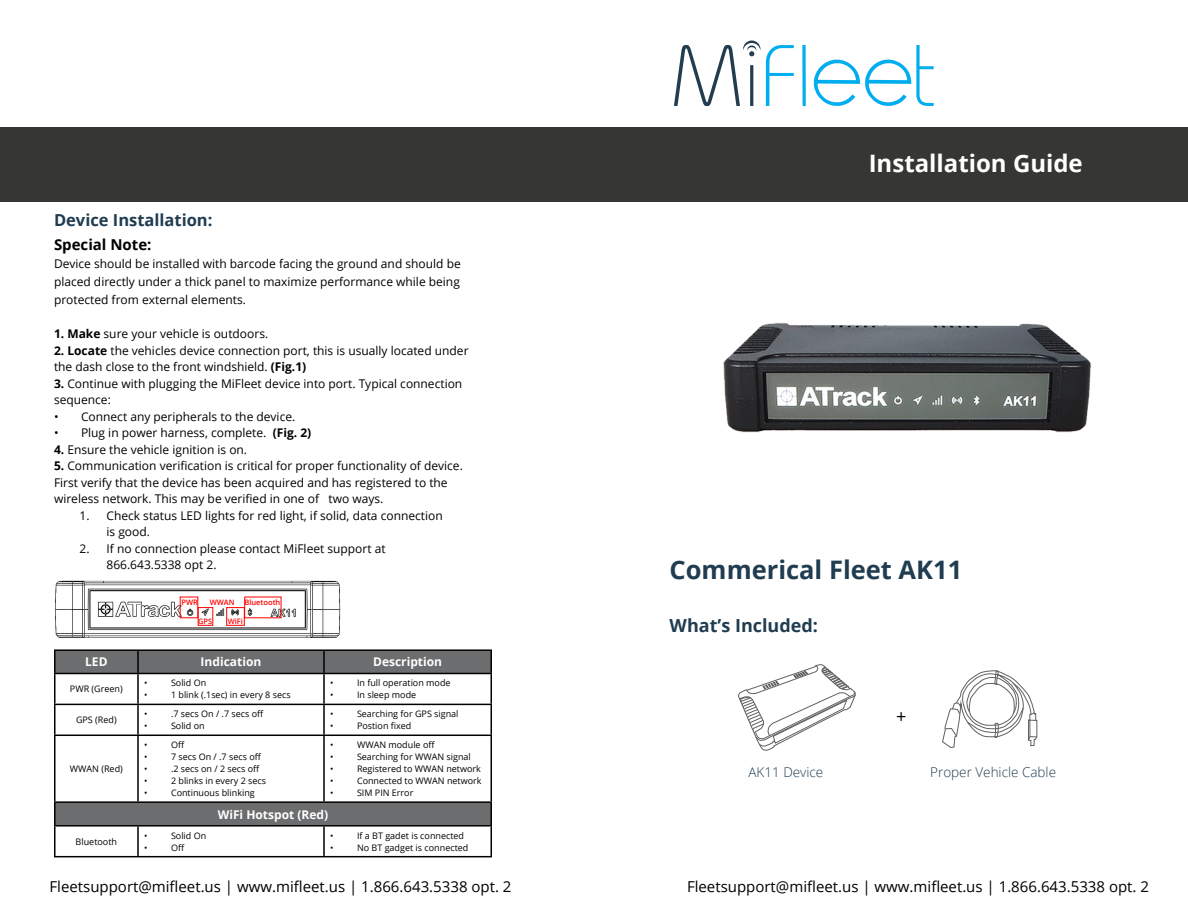
<style>
.page{position:relative;width:1188px;height:918px;background:#fff}
.page>*{position:absolute;margin:0;border:0;box-sizing:border-box;transform-origin:0 0}
.t1{font:700 25.5px "Open Sans";color:#203c50}
.t2{font:700 24px "Open Sans";color:#fff}
.t3{font:700 18px "Open Sans";color:#203c50}
.t4{font:18px "Open Sans";color:#000}
.t5{font:700 16.5px "Open Sans";color:#203c50}
.t6{font:15px "Open Sans";color:#000}
.t7{font:700 15px "Open Sans";color:#000}
.t8{font:300 13.5px "Open Sans";color:#203c50}
.t9{font:12px/16.5px "Open Sans";color:#000}
.t10{font:700 12px "Open Sans";color:#fff}
.t11{font:9px "Open Sans";color:#000}
.t12{font:600 7.5px "Open Sans";color:#f00}
.s1{font-weight:700}
</style>
<div class="page">
<img style="left:723px;top:323px;width:369px;height:110px">
<svg style="left:738px;top:664px;width:118px;height:87px"></svg>
<div style="left:0;top:127px;width:1188px;height:74px;background:#363732"></div>
<svg style="left:942px;top:671px;width:95px;height:77px"></svg>
<svg style="left:674px;top:40px;width:86px;height:66px"></svg>
<svg style="left:766px;top:45px;width:28px;height:61px"></svg>
<svg style="left:802px;top:45px;width:4px;height:61px"></svg>
<svg style="left:814px;top:45px;width:120px;height:61px"></svg>
<img style="left:55px;top:580px;width:285px;height:58px">
<div style="left:56px;top:651px;width:434px;height:22px;background:#6c6d6e"></div>
<div style="left:55px;top:802px;width:436px;height:24px;background:#6c6d6e"></div>
<hr style="left:54px;top:649px;width:84px;height:2px;background:#000">
<hr style="left:54px;top:651px;width:2px;height:22px;background:#000">
<hr style="left:138px;top:649px;width:186px;height:2px;background:#000">
<hr style="left:137px;top:651px;width:2px;height:22px;background:#000">
<hr style="left:324px;top:649px;width:168px;height:2px;background:#000">
<hr style="left:323px;top:651px;width:2px;height:22px;background:#000">
<hr style="left:490px;top:651px;width:2px;height:22px;background:#000">
<hr style="left:54px;top:673px;width:84px;height:1px;background:#000">
<hr style="left:54px;top:674px;width:2px;height:30px;background:#000">
<hr style="left:138px;top:673px;width:186px;height:1px;background:#000">
<hr style="left:137px;top:674px;width:2px;height:30px;background:#000">
<hr style="left:324px;top:673px;width:168px;height:1px;background:#000">
<hr style="left:323px;top:674px;width:2px;height:30px;background:#000">
<hr style="left:490px;top:674px;width:2px;height:30px;background:#000">
<hr style="left:54px;top:704px;width:84px;height:1px;background:#000">
<hr style="left:54px;top:705px;width:2px;height:30px;background:#000">
<hr style="left:138px;top:704px;width:186px;height:1px;background:#000">
<hr style="left:137px;top:705px;width:2px;height:30px;background:#000">
<hr style="left:324px;top:704px;width:168px;height:1px;background:#000">
<hr style="left:323px;top:705px;width:2px;height:30px;background:#000">
<hr style="left:490px;top:705px;width:2px;height:30px;background:#000">
<hr style="left:54px;top:735px;width:84px;height:1px;background:#000">
<hr style="left:54px;top:736px;width:2px;height:65px;background:#000">
<hr style="left:138px;top:735px;width:186px;height:1px;background:#000">
<hr style="left:137px;top:736px;width:2px;height:65px;background:#000">
<hr style="left:324px;top:735px;width:168px;height:1px;background:#000">
<hr style="left:323px;top:736px;width:2px;height:65px;background:#000">
<hr style="left:490px;top:736px;width:2px;height:65px;background:#000">
<hr style="left:54px;top:827px;width:2px;height:29px;background:#000">
<hr style="left:137px;top:827px;width:2px;height:29px;background:#000">
<hr style="left:323px;top:827px;width:2px;height:29px;background:#000">
<hr style="left:490px;top:827px;width:2px;height:29px;background:#000">
<hr style="left:54px;top:856px;width:84px;height:1px;background:#000">
<hr style="left:138px;top:856px;width:186px;height:1px;background:#000">
<hr style="left:324px;top:856px;width:168px;height:1px;background:#000">
<hr style="left:54px;top:801px;width:84px;height:2px;background:#000">
<hr style="left:54px;top:803px;width:2px;height:22px;background:#000">
<hr style="left:138px;top:801px;width:186px;height:2px;background:#000">
<hr style="left:324px;top:801px;width:168px;height:2px;background:#000">
<hr style="left:490px;top:803px;width:2px;height:22px;background:#000">
<hr style="left:54px;top:825px;width:84px;height:2px;background:#000">
<hr style="left:138px;top:825px;width:186px;height:2px;background:#000">
<hr style="left:324px;top:825px;width:168px;height:2px;background:#000">
<div style="left:226px;top:607px;width:18px;height:19px;border:1px solid #f00"></div>
<div style="left:198px;top:607px;width:15px;height:19px;border:1px solid #f00"></div>
<p class="t5" style="left:54px;top:208px;width:160px">Device Installation:</p>
<p class="t7" style="left:54px;top:234px;width:99px">Special Note:</p>
<p class="t9" style="left:54px;top:254px;width:408px;line-height:18px;text-align:justify">Device should be installed with barcode facing the ground and should be placed directly under a thick panel to maximize performance while being protected from external elements.</p>
<p class="t9" style="left:54px;top:325px;width:216px"><span class="s1">1. Make</span> sure your vehicle is outdoors.</p>
<p class="t9" style="left:54px;top:342px;width:416px"><span class="s1">2. Locate</span> the vehicles device connection port, this is usually located under the dash close to the front windshield. <span class="s1">(Fig.1)</span></p>
<p class="t9" style="left:54px;top:375px;width:410px"><span class="s1">3.</span> Continue with plugging the MiFleet device into port. Typical connection sequence:</p>
<p class="t9" style="left:54px;top:408px;width:243px">• Connect any peripherals to the device.</p>
<p class="t9" style="left:54px;top:424px;width:259px">• Plug in power harness, complete. <span class="s1">(Fig. 2)</span></p>
<p class="t9" style="left:54px;top:441px;width:195px"><span class="s1">4.</span> Ensure the vehicle ignition is on.</p>
<p class="t9" style="left:54px;top:457px;width:410px"><span class="s1">5.</span> Communication verification is critical for proper functionality of device.<br>First verify that the device has been acquired and has registered to the wireless network. This may be verified in one of two ways.</p>
<p class="t9" style="left:106px;top:507px;width:338px;text-indent:-27px">1. Check status LED lights for red light, if solid, data connection is good.</p>
<p class="t9" style="left:106px;top:540px;width:281px;text-indent:-27px">2. If no connection please contact MiFleet support at<br>866.643.5338 opt 2.</p>
<p class="t12" style="left:182px;top:598px;width:18px">PWR</p>
<p class="t12" style="left:210px;top:598px;width:27px">WWAN</p>
<p class="t12" style="left:244px;top:598px;width:37px">Bluetooth</p>
<p class="t12" style="left:198px;top:616px;width:16px">GPS</p>
<p class="t12" style="left:228px;top:616px;width:17px">WiFi</p>
<p class="t10" style="left:85px;top:654px;width:24px">LED</p>
<p class="t10" style="left:201px;top:654px;width:62px">Indication</p>
<p class="t10" style="left:373px;top:654px;width:70px">Description</p>
<p class="t11" style="left:70px;top:683px;width:54px">PWR (Green)</p>
<p class="t11" style="left:330px;top:677px;width:5px">•</p>
<p class="t11" style="left:357px;top:677px;width:95px">In full operation mode</p>
<p class="t11" style="left:330px;top:689px;width:5px">•</p>
<p class="t11" style="left:357px;top:689px;width:61px">In sleep mode</p>
<p class="t11" style="left:144px;top:677px;width:5px">•</p>
<p class="t11" style="left:171px;top:677px;width:37px">Solid On</p>
<p class="t11" style="left:144px;top:689px;width:5px">•</p>
<p class="t11" style="left:171px;top:689px;width:121px">1 blink (.1sec) in every 8 secs</p>
<p class="t11" style="left:76px;top:714px;width:42px">GPS (Red)</p>
<p class="t11" style="left:70px;top:763px;width:54px">WWAN (Red)</p>
<p class="t11" style="left:76px;top:835px;width:43px">Bluetooth</p>
<p class="t11" style="left:144px;top:708px;width:5px">•</p>
<p class="t11" style="left:171px;top:708px;width:94px">.7 secs On / .7 secs off</p>
<p class="t11" style="left:144px;top:720px;width:5px">•</p>
<p class="t11" style="left:171px;top:720px;width:35px">Solid on</p>
<p class="t11" style="left:144px;top:739px;width:5px">•</p>
<p class="t11" style="left:171px;top:739px;width:15px">Off</p>
<p class="t11" style="left:144px;top:751px;width:5px">•</p>
<p class="t11" style="left:171px;top:751px;width:92px">7 secs On / .7 secs off</p>
<p class="t11" style="left:144px;top:763px;width:5px">•</p>
<p class="t11" style="left:171px;top:763px;width:90px">.2 secs on / 2 secs off</p>
<p class="t11" style="left:144px;top:775px;width:5px">•</p>
<p class="t11" style="left:171px;top:775px;width:97px">2 blinks in every 2 secs</p>
<p class="t11" style="left:144px;top:787px;width:5px">•</p>
<p class="t11" style="left:171px;top:787px;width:85px">Continuous blinking</p>
<p class="t11" style="left:330px;top:708px;width:5px">•</p>
<p class="t11" style="left:357px;top:708px;width:103px">Searching for GPS signal</p>
<p class="t11" style="left:330px;top:720px;width:5px">•</p>
<p class="t11" style="left:357px;top:720px;width:56px">Postion fixed</p>
<p class="t11" style="left:330px;top:739px;width:5px">•</p>
<p class="t11" style="left:357px;top:739px;width:79px">WWAN module off</p>
<p class="t11" style="left:330px;top:751px;width:5px">•</p>
<p class="t11" style="left:357px;top:751px;width:115px">Searching for WWAN signal</p>
<p class="t11" style="left:330px;top:763px;width:5px">•</p>
<p class="t11" style="left:357px;top:763px;width:125px">Registered to WWAN network</p>
<p class="t11" style="left:330px;top:775px;width:5px">•</p>
<p class="t11" style="left:357px;top:775px;width:126px">Connected to WWAN network</p>
<p class="t11" style="left:330px;top:787px;width:5px">•</p>
<p class="t11" style="left:357px;top:787px;width:58px">SIM PIN Error</p>
<p class="t11" style="left:144px;top:829px;width:5px">•</p>
<p class="t11" style="left:171px;top:829px;width:37px">Solid On</p>
<p class="t11" style="left:144px;top:841px;width:5px">•</p>
<p class="t11" style="left:171px;top:841px;width:15px">Off</p>
<p class="t10" style="left:218px;top:806px;width:112px">WiFi Hotspot (Red)</p>
<p class="t11" style="left:330px;top:829px;width:5px">•</p>
<p class="t11" style="left:357px;top:829px;width:109px">If a BT gadet is connected</p>
<p class="t11" style="left:330px;top:841px;width:5px">•</p>
<p class="t11" style="left:357px;top:841px;width:113px">No BT gadget is connected</p>
<p class="t2" style="left:869px;top:146px;width:216px">Installation Guide</p>
<p class="t1" style="left:670px;top:552px;width:294px">Commerical Fleet AK11</p>
<p class="t3" style="left:670px;top:612px;width:150px">What’s Included:</p>
<p class="t4" style="left:896px;top:704px;width:12px">+</p>
<p class="t8" style="left:748px;top:763px;width:76px">AK11 Device</p>
<p class="t8" style="left:930px;top:763px;width:127px">Proper Vehicle Cable</p>
<p class="t6" style="left:50px;top:876px;width:463px">Fleetsupport@mifleet.us | www.mifleet.us | 1.866.643.5338 opt. 2</p>
<p class="t6" style="left:687px;top:876px;width:463px">Fleetsupport@mifleet.us | www.mifleet.us | 1.866.643.5338 opt. 2</p>
</div>
